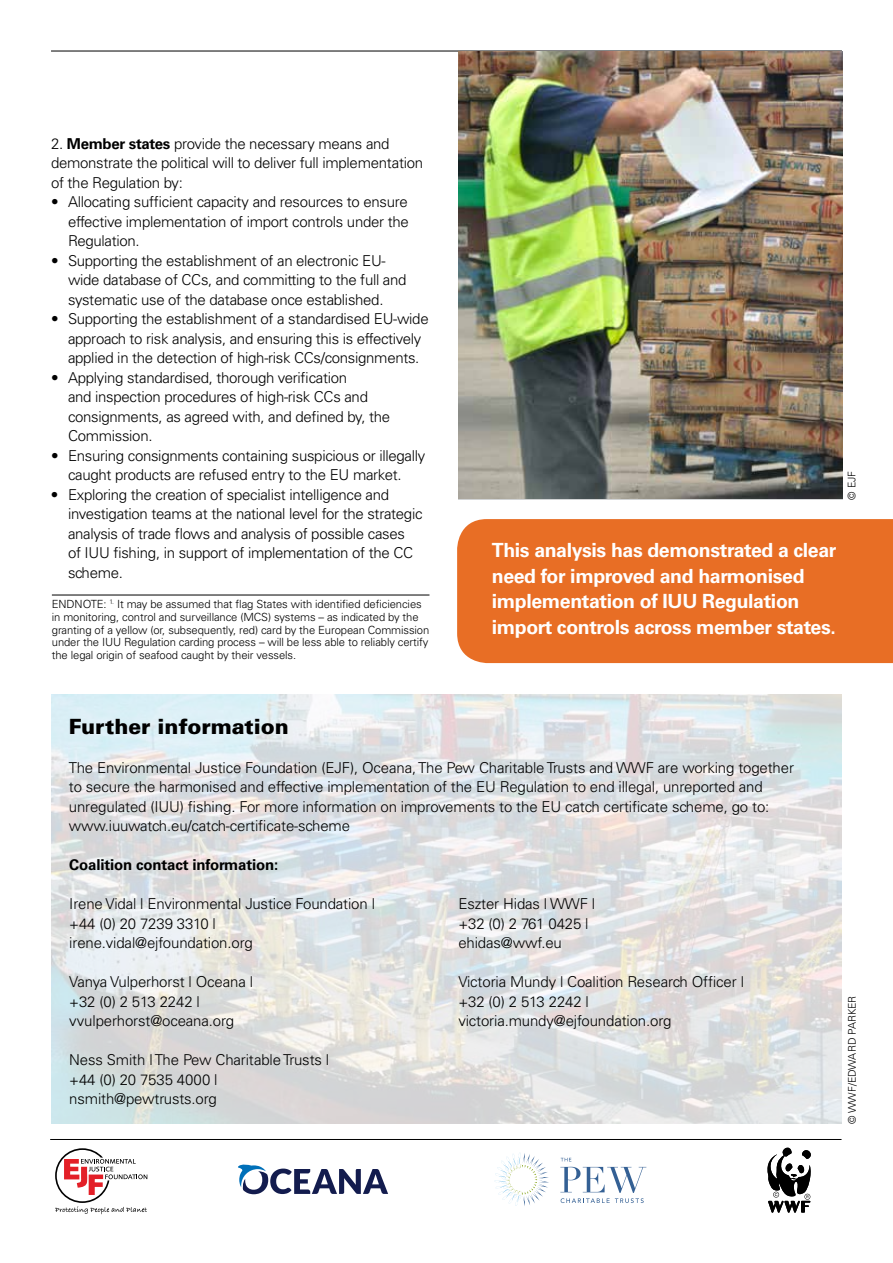
<style>
.page{position:relative;width:893px;height:1263px;background:#fff}
.page>*{position:absolute;margin:0;border:0;box-sizing:border-box;transform-origin:0 0}
.t1{font:900 21px "Univers";color:#000}
.t2{font:700 19.5px/25.5px "Univers";letter-spacing:-.02em;color:#fff}
.t3{font:300 15px/19.5px "Univers";letter-spacing:-.02em;color:#000}
.t4{font:700 15px "Univers";letter-spacing:-.01em;color:#000}
.t5{font:300 11.25px/12.8px "Univers";letter-spacing:-.01em;color:#000}
.t6{font:300 10.5px "Univers";color:#000}
.s1{font-weight:700}
</style>
<div class="page">
<hr style="left:51px;top:51px;width:791px;height:1px;background:#000">
<svg style="left:51px;top:695px;width:791px;height:429px;background:#dfe2e3"></svg>
<hr style="left:50px;top:1139px;width:791px;height:1px;background:#000">
<svg style="left:55px;top:1148px;width:92px;height:66px"></svg>
<svg style="left:238px;top:1164px;width:150px;height:30px"></svg>
<svg style="left:560px;top:1167px;width:86px;height:36px"></svg>
<svg style="left:561px;top:1158px;width:10px;height:3px"></svg>
<svg style="left:494px;top:1152px;width:55px;height:54px"></svg>
<svg style="left:767px;top:1147px;width:44px;height:66px"></svg>
<img style="left:458px;top:52px;width:385px;height:446px">
<hr style="left:52px;top:595px;width:377px;height:1px;background:#000">
<div style="left:457px;top:519px;width:436px;height:144px;background:#e86e25"></div>
<p class="t3" style="left:51px;top:133px;width:374px">2. <span class="s1">Member states</span> provide the necessary means and demonstrate the political will to deliver full implementation of the Regulation by:</p>
<p class="t3" style="left:68px;top:192px;width:342px;text-align:justify;text-indent:-17px">• Allocating sufficient capacity and resources to ensure effective implementation of import controls under the Regulation.</p>
<p class="t3" style="left:68px;top:250px;width:340px;text-indent:-17px">• Supporting the establishment of an electronic EU&shy;wide database of CCs, and committing to the full and systematic use of the database once established.</p>
<p class="t3" style="left:68px;top:309px;width:362px;text-indent:-17px">• Supporting the establishment of a standardised EU-wide approach to risk analysis, and ensuring this is effectively applied in the detection of high-risk CCs/consignments.</p>
<p class="t3" style="left:68px;top:367px;width:324px;text-indent:-17px">• Applying standardised, thorough verification<br>and inspection procedures of high-risk CCs and consignments, as agreed with, and defined by, the Commission.</p>
<p class="t3" style="left:51px;top:445px;width:376px;text-align:center">• Ensuring consignments containing suspicious or illegally caught products are refused entry to the EU market.</p>
<p class="t3" style="left:68px;top:484px;width:356px;text-indent:-17px">• Exploring the creation of specialist intelligence and investigation teams at the national level for the strategic analysis of trade flows and analysis of possible cases<br>of IUU fishing, in support of implementation of the CC scheme.</p>
<p class="t5" style="left:52px;top:597px;width:379px">ENDNOTE: <sup>1.</sup> It may be assumed that flag States with identified deficiencies in monitoring, control and surveillance (MCS) systems – as indicated by the granting of a yellow (or, subsequently, red) card by the European Commission under the IUU Regulation carding process – will be less able to reliably certify the legal origin of seafood caught by their vessels.</p>
<p class="t6" style="left:845px;top:500px;width:30px;rotate:-90deg">© EJF</p>
<h2 class="t2" style="left:492px;top:537px;width:346px">This analysis has demonstrated a clear need for improved and harmonised implementation of IUU</h2>
<h2 class="t2" style="left:492px;top:589px;width:345px;text-indent:210px">Regulation import controls across member states.</h2>
<h1 class="t1" style="left:69px;top:713px;width:222px">Further information</h1>
<p class="t3" style="left:69px;top:757px;width:727px">The Environmental Justice Foundation (EJF), Oceana, The Pew Charitable Trusts and WWF are working together to secure the harmonised and effective implementation of the EU Regulation to end illegal, unreported and unregulated (IUU) fishing. For more information on improvements to the EU catch certificate scheme, go to: www.iuuwatch.eu/catch-certificate-scheme</p>
<p class="t4" style="left:69px;top:856px;width:210px">Coalition contact information:</p>
<p class="t3" style="left:69px;top:894px;width:307px">Irene Vidal | Environmental Justice Foundation | +44 (0) 20 7239 3310 | irene.vidal@ejfoundation.org</p>
<p class="t3" style="left:69px;top:972px;width:185px">Vanya Vulperhorst | Oceana | +32 (0) 2 513 2242 | vvulperhorst@oceana.org</p>
<p class="t3" style="left:69px;top:1050px;width:261px">Ness Smith | The Pew Charitable Trusts | +44 (0) 20 7535 4000 | nsmith@pewtrusts.org</p>
<p class="t3" style="left:458px;top:894px;width:138px">Eszter Hidas | WWF | +32 (0) 2 761 0425 | ehidas@wwf.eu</p>
<p class="t3" style="left:458px;top:972px;width:287px">Victoria Mundy | Coalition Research Officer | +32 (0) 2 513 2242 | victoria.mundy@ejfoundation.org</p>
<p class="t6" style="left:846px;top:1124px;width:129px;rotate:-90deg">© WWF/Edward Parker</p>
</div>
